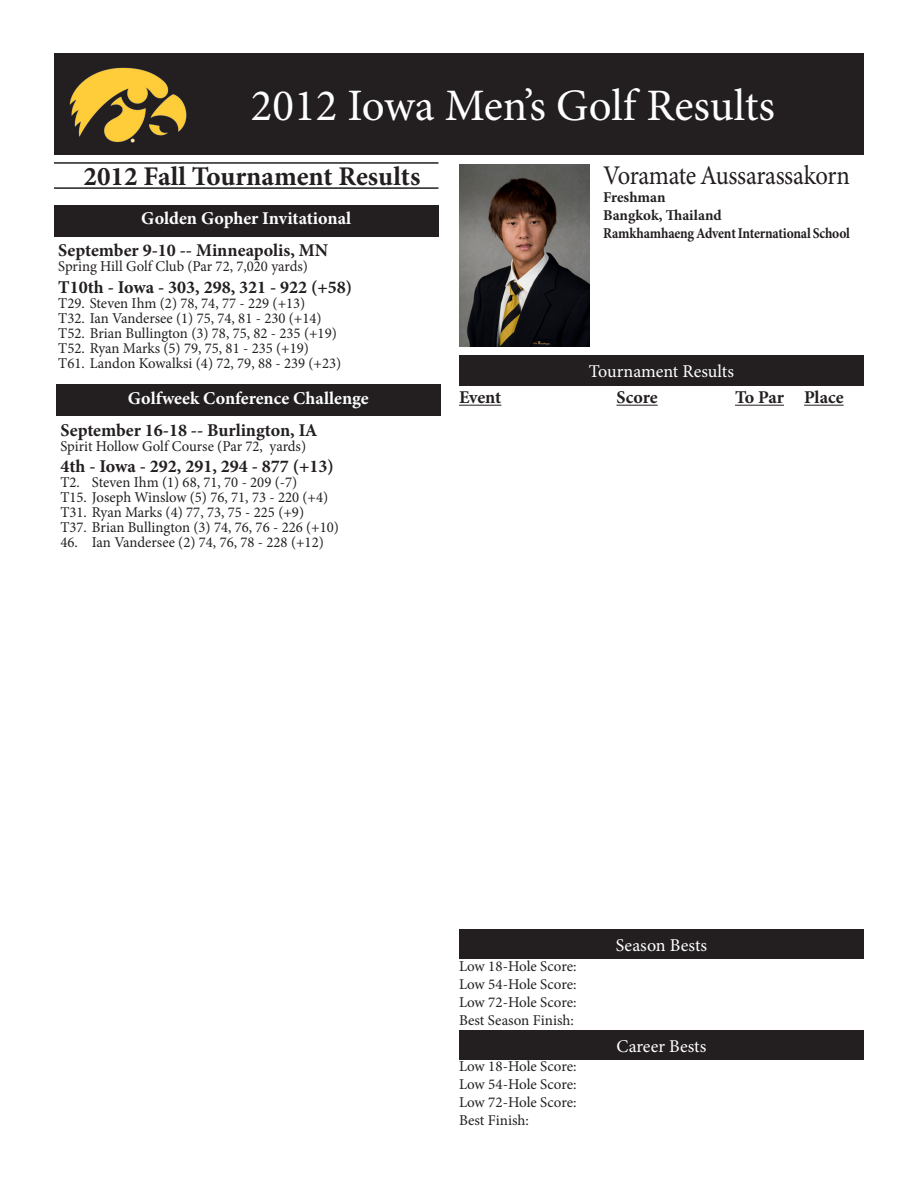
<style>
.page{position:relative;width:918px;height:1188px;background:#fff}
.page>*{position:absolute;margin:0;border:0;box-sizing:border-box;transform-origin:0 0}
.t1{font:45px "Minion Pro";color:#fff}
.t2{font:700 27px "Minion Pro";color:#231f20}
.t3{font:27px "Minion Pro";letter-spacing:-.015em;color:#231f20;scale:.91 1}
.t4{font:700 18px "Minion Pro";color:#231f20}
.t5{font:700 18px "Minion Pro";color:#fff}
.t6{font:18px "Minion Pro";color:#fff}
.t7{font:15px "Minion Pro";color:#231f20}
.t8{font:700 15px "Minion Pro";letter-spacing:-.01em;color:#231f20;scale:.9 1}
.t9{font:700 15px "Minion Pro";letter-spacing:-.01em;color:#231f20}
</style>
<div class="page">
<div style="left:54px;top:205px;width:384px;height:31px;background:#231f20"></div>
<hr style="left:54px;top:162px;width:384px;height:2px;background:#231f20">
<hr style="left:54px;top:187px;width:384px;height:2px;background:#231f20">
<div style="left:54px;top:53px;width:810px;height:101px;background:#231f20"></div>
<img style="left:69px;top:67px;width:118px;height:76px">
<hr style="left:459px;top:405px;width:42px;height:1px;background:#231f20">
<hr style="left:616px;top:405px;width:42px;height:1px;background:#231f20">
<hr style="left:735px;top:405px;width:49px;height:1px;background:#231f20">
<hr style="left:804px;top:405px;width:40px;height:1px;background:#231f20">
<img style="left:459px;top:164px;width:131px;height:183px">
<div style="left:459px;top:1030px;width:405px;height:30px;background:#231f20"></div>
<div style="left:459px;top:929px;width:405px;height:30px;background:#231f20"></div>
<div style="left:459px;top:356px;width:405px;height:30px;background:#231f20"></div>
<div style="left:56px;top:384px;width:385px;height:32px;background:#231f20"></div>
<p class="t1" style="left:251px;top:75px;width:526px">2012 Iowa Men’s Golf Results</p>
<p class="t2" style="left:84px;top:157px;width:338px">2012 Fall Tournament Results</p>
<p class="t5" style="left:141px;top:206px;width:211px">Golden Gopher Invitational</p>
<p class="t4" style="left:58px;top:238px;width:271px">September 9-10 -- Minneapolis, MN</p>
<p class="t7" style="left:58px;top:256px;width:251px">Spring Hill Golf Club (Par 72, 7,020 yards)</p>
<p class="t4" style="left:58px;top:274px;width:295px">T10th - Iowa - 303, 298, 321 - 922 (+58)</p>
<p class="t7" style="left:58px;top:293px;width:249px">T29. Steven Ihm (2) 78, 74, 77 - 229 (+13)</p>
<p class="t7" style="left:58px;top:308px;width:265px">T32. Ian Vandersee (1) 75, 74, 81 - 230 (+14)</p>
<p class="t7" style="left:58px;top:323px;width:280px">T52. Brian Bullington (3) 78, 75, 82 - 235 (+19)</p>
<p class="t7" style="left:58px;top:338px;width:252px">T52. Ryan Marks (5) 79, 75, 81 - 235 (+19)</p>
<p class="t7" style="left:58px;top:353px;width:285px">T61. Landon Kowalksi (4) 72, 79, 88 - 239 (+23)</p>
<p class="t5" style="left:128px;top:385px;width:242px">Golfweek Conference Challenge</p>
<p class="t4" style="left:60px;top:417px;width:259px">September 16-18 -- Burlington, IA</p>
<p class="t7" style="left:60px;top:436px;width:247px">Spirit Hollow Golf Course (Par 72, yards)</p>
<p class="t4" style="left:60px;top:454px;width:275px">4th - Iowa - 292, 291, 294 - 877 (+13)</p>
<p class="t7" style="left:60px;top:472px;width:238px">T2. Steven Ihm (1) 68, 71, 70 - 209 (-7)</p>
<p class="t7" style="left:60px;top:487px;width:269px">T15. Joseph Winslow (5) 76, 71, 73 - 220 (+4)</p>
<p class="t7" style="left:60px;top:502px;width:245px">T31. Ryan Marks (4) 77, 73, 75 - 225 (+9)</p>
<p class="t7" style="left:60px;top:517px;width:280px">T37. Brian Bullington (3) 74, 76, 76 - 226 (+10)</p>
<p class="t7" style="left:60px;top:532px;width:265px">46. Ian Vandersee (2) 74, 76, 78 - 228 (+12)</p>
<p class="t3" style="left:603px;top:157px;width:273px">Voramate Aussarassakorn</p>
<p class="t9" style="left:603px;top:186px;width:64px">Freshman</p>
<p class="t9" style="left:603px;top:204px;width:120px">Bangkok, Thailand</p>
<p class="t8" style="left:603px;top:222px;width:276px">Ramkhamhaeng Advent International School</p>
<p class="t6" style="left:589px;top:360px;width:147px">Tournament Results</p>
<p class="t4" style="left:459px;top:385px;width:44px">Event</p>
<p class="t4" style="left:616px;top:385px;width:43px">Score</p>
<p class="t4" style="left:735px;top:385px;width:110px">To Par Place</p>
<p class="t7" style="left:459px;top:957px;width:119px">Low 18-Hole Score:</p>
<p class="t7" style="left:459px;top:975px;width:119px">Low 54-Hole Score:</p>
<p class="t7" style="left:459px;top:993px;width:119px">Low 72-Hole Score:</p>
<p class="t7" style="left:459px;top:1011px;width:116px">Best Season Finish:</p>
<p class="t7" style="left:459px;top:1057px;width:119px">Low 18-Hole Score:</p>
<p class="t7" style="left:459px;top:1075px;width:119px">Low 54-Hole Score:</p>
<p class="t7" style="left:459px;top:1093px;width:119px">Low 72-Hole Score:</p>
<p class="t7" style="left:459px;top:1111px;width:71px">Best Finish:</p>
<p class="t6" style="left:616px;top:933px;width:93px">Season Bests</p>
<p class="t6" style="left:617px;top:1034px;width:91px">Career Bests</p>
</div>
